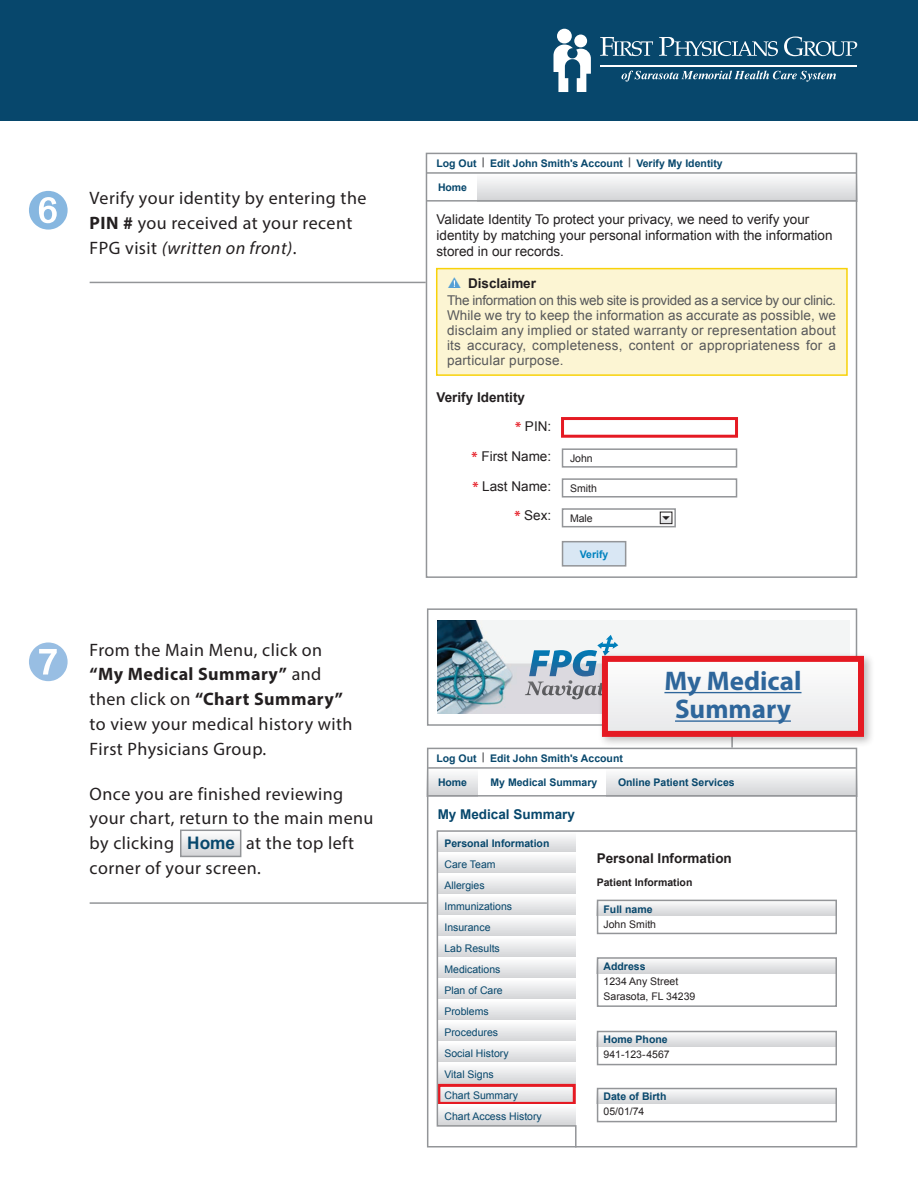
<style>
.page{position:relative;width:918px;height:1188px;background:#fff}
.page>*{position:absolute;margin:0;border:0;box-sizing:border-box;transform-origin:0 0}
.t1{font:700 27px/28.5px "Myriad Pro";color:#2e669b;text-align:center}
.t2{font:18px/24.8px "Myriad Pro";letter-spacing:.025em;color:#231f20}
.t3{font:13.5px/15px "Arial";letter-spacing:.02em;color:#57585a;text-align:justify}
.t4{font:13.5px/16.2px "Arial";color:#231f20}
.t5{font:700 13.5px "Arial";color:#231f20}
.t6{font:700 13.5px "Arial";color:#07476c}
.t7{font:10.5px/21px "Arial";color:#07476c}
.t8{font:700 10.5px/15px "Arial";color:#07476c}
.t9{font:10.5px/15px "Arial";color:#231f20}
.t10{font:700 10.5px "Arial";color:#231f20}
.t11{font:700 10.5px "Arial";color:#0082bf}
.s1{font-weight:700}
.s2{font-style:italic}
.s3{font-family:"Arial";font-weight:700;font-size:17.25px;color:#07476c}
.s4{color:#57585a}
.s5{font-family:"Myriad Pro";font-weight:700;color:#e51a23}
.s6{font-weight:700;color:#07476c}
.s7{font-weight:400;color:#231f20}
</style>
<div class="page">
<svg style="left:183px;top:836px;width:55px;height:18px"></svg>
<div style="left:180px;top:830px;width:61px;height:27px;border:2px solid #939598"></div>
<svg style="left:607px;top:774px;width:247px;height:21px"></svg>
<svg style="left:430px;top:774px;width:48px;height:21px"></svg>
<hr style="left:428px;top:795px;width:428px;height:2px;background:#939598">
<hr style="left:428px;top:767px;width:428px;height:2px;background:#939598">
<svg style="left:436px;top:830px;width:422px;height:318px"></svg>
<div style="left:0;top:0;width:918px;height:121px;background:#07476c"></div>
<hr style="left:90px;top:282px;width:336px;height:1px;background:#939598">
<div style="left:436px;top:268px;width:412px;height:108px;background:#fcf5d3;border:2px solid #f8d20a"></div>
<svg style="left:478px;top:179px;width:376px;height:21px"></svg>
<div style="left:426px;top:153px;width:431px;height:425px;border:2px solid #939598"></div>
<hr style="left:426px;top:200px;width:430px;height:2px;background:#939598">
<hr style="left:426px;top:172px;width:430px;height:2px;background:#939598">
<div style="left:563px;top:542px;width:63px;height:24px;background:#d9e7f4"></div>
<div style="left:562px;top:541px;width:64px;height:26px;border:2px solid #939598"></div>
<div style="left:562px;top:508px;width:114px;height:19px;border:2px solid #939598"></div>
<div style="left:561px;top:417px;width:177px;height:21px;border:3px solid #e51a23"></div>
<div style="left:562px;top:448px;width:175px;height:20px;border:2px solid #939598"></div>
<div style="left:562px;top:478px;width:175px;height:20px;border:2px solid #939598"></div>
<div style="left:427px;top:608px;width:430px;height:118px;background:#fff;border:2px solid #939598"></div>
<hr style="left:90px;top:902px;width:337px;height:2px;background:#939598">
<img style="left:437px;top:621px;width:412px;height:92px">
<svg style="left:525px;top:635px;width:102px;height:64px"></svg>
<div style="left:598px;top:652px;width:277px;height:96px;background:#231f20;opacity:.3"></div>
<div style="left:605px;top:659px;width:256px;height:75px;background:#f2f3f4"></div>
<hr style="left:664px;top:692px;width:138px;height:1px;background:#2e669b">
<hr style="left:675px;top:720px;width:116px;height:2px;background:#2e669b">
<div style="left:602px;top:656px;width:262px;height:81px;border:6px solid #e51a23"></div>
<hr style="left:600px;top:65px;width:257px;height:1px;background:#fff">
<svg style="left:659px;top:37px;width:119px;height:19px"></svg>
<svg style="left:600px;top:37px;width:53px;height:19px"></svg>
<svg style="left:784px;top:37px;width:73px;height:19px"></svg>
<div style="left:574px;top:35px;width:13px;height:12px;background:#fff;border-radius:50%"></div>
<svg style="left:554px;top:45px;width:37px;height:47px"></svg>
<div style="left:557px;top:29px;width:15px;height:15px;background:#fff;border-radius:50%"></div>
<svg style="left:622px;top:71px;width:214px;height:11px"></svg>
<svg style="left:600px;top:903px;width:234px;height:13px"></svg>
<div style="left:597px;top:900px;width:240px;height:34px;border:2px solid #939598"></div>
<div style="left:597px;top:1031px;width:240px;height:16px;background:linear-gradient(to right,#e3e4e6,#e3e4e6)"></div>
<div style="left:597px;top:1031px;width:240px;height:34px;border:2px solid #939598"></div>
<div style="left:597px;top:1088px;width:240px;height:16px;background:linear-gradient(to right,#e3e4e6,#e3e4e6)"></div>
<div style="left:597px;top:1088px;width:240px;height:34px;border:2px solid #939598"></div>
<svg style="left:660px;top:512px;width:12px;height:12px"></svg>
<p class="t2" style="left:90px;top:185px;width:278px">Verify your identity by entering the<br><span class="s1">PIN #</span> you received at your recent<br>FPG visit <span class="s2">(written on front)</span>.</p>
<p class="t2" style="left:90px;top:637px;width:264px">From the Main Menu, click on <span class="s1">“My Medical Summary”</span> and then click on <span class="s1">“Chart Summary” </span>to view your medical history with<br>First Physicians Group.</p>
<p class="t2" style="left:90px;top:781px;width:285px">Once you are finished reviewing your chart, return to the main menu by clicking <span class="s3">Home</span> at the top left corner of your screen.</p>
<p class="t8" style="left:436px;top:156px;width:288px">Log Out <span class="s4">|</span> Edit John Smith's Account <span class="s4">|</span> Verify My Identity</p>
<p class="t8" style="left:438px;top:180px;width:31px">Home</p>
<p class="t4" style="left:436px;top:211px;width:398px">Validate Identity To protect your privacy, we need to verify your identity by matching your personal information with the information stored in our records.</p>
<p class="t5" style="left:468px;top:274px;width:69px">Disclaimer</p>
<p class="t3" style="left:447px;top:293px;width:391px">The information on this web site is provided as a service by our clinic.<br>While we try to keep the information as accurate as possible, we disclaim any implied or stated warranty or representation about its accuracy, completeness, content or appropriateness for a particular purpose.</p>
<p class="t5" style="left:436px;top:388px;width:90px">Verify Identity</p>
<p class="t4" style="left:515px;top:419px;width:38px"><span class="s5">*</span> PIN:</p>
<p class="t4" style="left:472px;top:448px;width:81px"><span class="s5">*</span> First Name:</p>
<p class="t4" style="left:472px;top:478px;width:80px"><span class="s5">*</span> Last Name:</p>
<p class="t4" style="left:514px;top:508px;width:38px"><span class="s5">*</span> Sex:</p>
<p class="t9" style="left:570px;top:511px;width:24px">Male</p>
<p class="t9" style="left:570px;top:451px;width:24px">John</p>
<p class="t9" style="left:570px;top:481px;width:28px">Smith</p>
<p class="t11" style="left:580px;top:547px;width:30px">Verify</p>
<p class="t8" style="left:436px;top:751px;width:188px">Log Out <span class="s4">|</span> Edit John Smith's Account</p>
<p class="t1" style="left:664px;top:666px;width:139px">My Medical<br>Summary</p>
<p class="t8" style="left:438px;top:775px;width:31px">Home</p>
<p class="t8" style="left:490px;top:775px;width:108px">My Medical Summary</p>
<p class="t8" style="left:618px;top:775px;width:118px">Online Patient Services</p>
<p class="t6" style="left:438px;top:805px;width:139px">My Medical Summary</p>
<p class="t7" style="left:444px;top:833px;width:107px"><span class="s1">Personal Information<br></span>Care Team<br>Allergies<br>Immunizations<br>Insurance<br>Lab Results<br>Medications<br>Plan of Care<br>Problems<br>Procedures<br>Social History<br>Vital Signs<br>Chart Summary<br>Chart Access History</p>
<p class="t5" style="left:597px;top:849px;width:137px">Personal Information</p>
<p class="t10" style="left:597px;top:875px;width:97px">Patient Information</p>
<p class="t9" style="left:604px;top:902px;width:54px"><span class="s6">Full name<br></span>John Smith</p>
<p class="t9" style="left:604px;top:959px;width:93px"><span class="s6">Address<br></span>1234 Any Street<br>Sarasota, FL 34239</p>
<p class="t9" style="left:604px;top:1032px;width:68px"><span class="s6">Home Phone<br></span>941-123-4567</p>
<p class="t8" style="left:604px;top:1089px;width:64px">Date of Birth<br><span class="s7">05/01/74</span></p>
</div>
